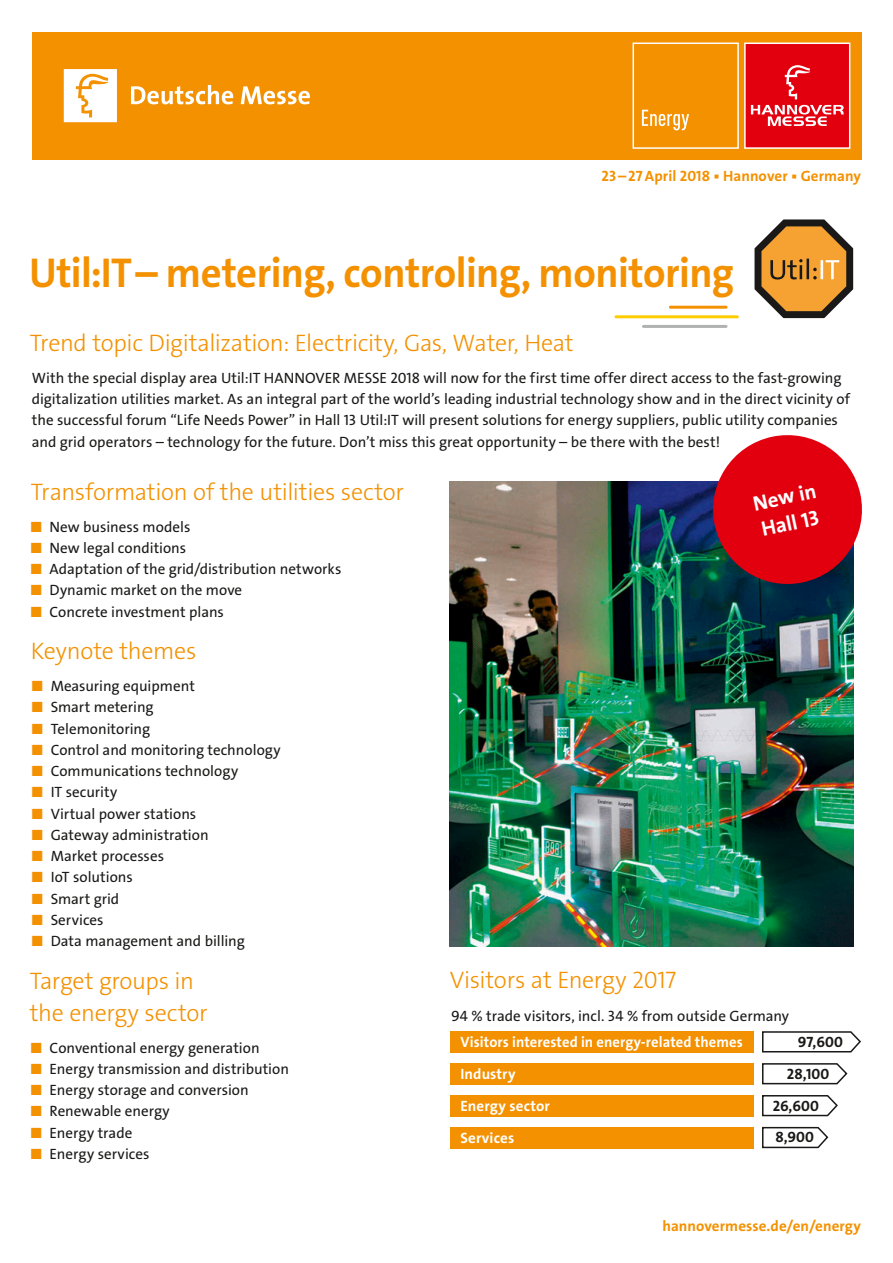
<style>
.page{position:relative;width:893px;height:1263px;background:#fff}
.page>*{position:absolute;margin:0;border:0;box-sizing:border-box;transform-origin:0 0}
.t1{font:42px "The Sans LP7 Bld";letter-spacing:-.01em;color:#f39100}
.t2{font:24px/32px "The Sans LP3 Lig";letter-spacing:-.015em;color:#f39100}
.t3{font:21px/27px "The Sans LP7 Bld";color:#fff}
.t4{font:15px/21.3px "The Sans LP5 Plain";color:#1a1918}
.t5{font:15px "The Sans LP7 Bld";letter-spacing:.01em;color:#fff}
.t6{font:15px "The Sans LP7 Bld";letter-spacing:.005em;color:#f39100}
.t7{font:15px/31.3px "The Sans LP7 Bld";letter-spacing:.005em;color:#1a1918}
.s1{font-family:"The Sans LP7 Bld";color:#f39100}
</style>
<div class="page">
<div style="left:32px;top:32px;width:829px;height:127px;background:#f39100"></div>
<svg style="left:131px;top:85px;width:102px;height:19px"></svg>
<svg style="left:241px;top:86px;width:69px;height:18px"></svg>
<svg style="left:64px;top:69px;width:53px;height:53px;background:#fdf1e0"></svg>
<svg style="left:632px;top:42px;width:219px;height:107px"></svg>
<hr style="left:616px;top:315px;width:121px;height:3px;background:#fecc00">
<hr style="left:643px;top:325px;width:83px;height:3px;background:#b0b2b2">
<hr style="left:670px;top:306px;width:56px;height:3px;background:#f39100">
<img style="left:450px;top:481px;width:404px;height:465px">
<svg style="left:754px;top:219px;width:100px;height:100px"></svg>
<svg style="left:706px;top:435px;width:156px;height:156px;background:#c02735"></svg>
<div style="left:450px;top:1031px;width:303px;height:21px;background:#f39100"></div>
<div style="left:450px;top:1095px;width:303px;height:21px;background:#f39100"></div>
<div style="left:450px;top:1063px;width:303px;height:21px;background:#f39100"></div>
<div style="left:450px;top:1127px;width:303px;height:21px;background:#f39100"></div>
<svg style="left:762px;top:1095px;width:76px;height:22px"></svg>
<svg style="left:762px;top:1126px;width:67px;height:23px"></svg>
<svg style="left:762px;top:1063px;width:86px;height:22px"></svg>
<svg style="left:762px;top:1031px;width:99px;height:22px"></svg>
<p class="t6" style="left:602px;top:169px;width:261px">23 – 27 April 2018 ▪ Hannover ▪ Germany</p>
<h1 class="t1" style="left:29px;top:255px;width:706px">Util:IT – metering, controling, monitoring</h1>
<h2 class="t2" style="left:30px;top:328px;width:546px">Trend topic Digitalization: Electricity, Gas, Water, Heat</h2>
<p class="t4" style="left:32px;top:368px;width:820px">With the special display area Util:IT HANNOVER MESSE 2018 will now for the first time offer direct access to the fast-growing digitalization utilities market. As an integral part of the world’s leading industrial technology show and in the direct vicinity of the successful forum “Life Needs Power” in Hall 13 Util:IT will present solutions for energy suppliers, public utility companies and grid operators – technology for the future. Don’t miss this great opportunity – be there with the best!</p>
<h2 class="t2" style="left:31px;top:477px;width:375px">Transformation of the utilities sector</h2>
<p class="t4" style="left:30px;top:517px;width:162px"><span class="s1">■</span> New business models</p>
<p class="t4" style="left:30px;top:538px;width:158px"><span class="s1">■</span> New legal conditions</p>
<p class="t4" style="left:30px;top:559px;width:313px"><span class="s1">■</span> Adaptation of the grid/distribution networks</p>
<p class="t4" style="left:30px;top:581px;width:214px"><span class="s1">■</span> Dynamic market on the move</p>
<p class="t4" style="left:30px;top:602px;width:196px"><span class="s1">■</span> Concrete investment plans</p>
<h2 class="t2" style="left:31px;top:637px;width:167px">Keynote themes</h2>
<p class="t4" style="left:31px;top:676px;width:166px"><span class="s1">■</span> Measuring equipment</p>
<p class="t4" style="left:31px;top:698px;width:124px"><span class="s1">■</span> Smart metering</p>
<p class="t4" style="left:31px;top:719px;width:121px"><span class="s1">■</span> Telemonitoring</p>
<p class="t4" style="left:31px;top:740px;width:251px"><span class="s1">■</span> Control and monitoring technology</p>
<p class="t4" style="left:31px;top:761px;width:209px"><span class="s1">■</span> Communications technology</p>
<p class="t4" style="left:31px;top:783px;width:88px"><span class="s1">■</span> IT security</p>
<p class="t4" style="left:31px;top:804px;width:167px"><span class="s1">■</span> Virtual power stations</p>
<p class="t4" style="left:31px;top:825px;width:179px"><span class="s1">■</span> Gateway administration</p>
<p class="t4" style="left:31px;top:846px;width:135px"><span class="s1">■</span> Market processes</p>
<p class="t4" style="left:31px;top:868px;width:104px"><span class="s1">■</span> IoT solutions</p>
<p class="t4" style="left:31px;top:889px;width:90px"><span class="s1">■</span> Smart grid</p>
<p class="t4" style="left:31px;top:910px;width:74px"><span class="s1">■</span> Services</p>
<p class="t4" style="left:31px;top:931px;width:216px"><span class="s1">■</span> Data management and billing</p>
<h2 class="t2" style="left:30px;top:966px;width:179px">Target groups in the energy sector</h2>
<p class="t4" style="left:30px;top:1038px;width:231px"><span class="s1">■</span> Conventional energy generation</p>
<p class="t4" style="left:30px;top:1059px;width:261px"><span class="s1">■</span> Energy transmission and distribution</p>
<p class="t4" style="left:30px;top:1080px;width:221px"><span class="s1">■</span> Energy storage and conversion</p>
<p class="t4" style="left:30px;top:1102px;width:142px"><span class="s1">■</span> Renewable energy</p>
<p class="t4" style="left:30px;top:1123px;width:104px"><span class="s1">■</span> Energy trade</p>
<p class="t4" style="left:30px;top:1144px;width:121px"><span class="s1">■</span> Energy services</p>
<h3 class="t3" style="left:751px;top:492px;width:66px;rotate:-12deg">New in<br>Hall 13</h3>
<h2 class="t2" style="left:450px;top:966px;width:228px">Visitors at Energy 2017</h2>
<p class="t4" style="left:451px;top:1006px;width:339px">94 % trade visitors, incl. 34 % from outside Germany</p>
<p class="t5" style="left:460px;top:1035px;width:284px">Visitors interested in energy-related themes</p>
<p class="t7" style="left:798px;top:1027px;width:46px">97,600</p>
<p class="t5" style="left:460px;top:1067px;width:57px">Industry</p>
<p class="t5" style="left:460px;top:1099px;width:91px">Energy sector</p>
<p class="t5" style="left:460px;top:1131px;width:55px">Services</p>
<p class="t7" style="left:787px;top:1059px;width:44px">28,100</p>
<p class="t7" style="left:773px;top:1091px;width:48px">26,600<br>8,900</p>
<p class="t6" style="left:662px;top:1220px;width:200px">hannovermesse.de/en/energy</p>
</div>
